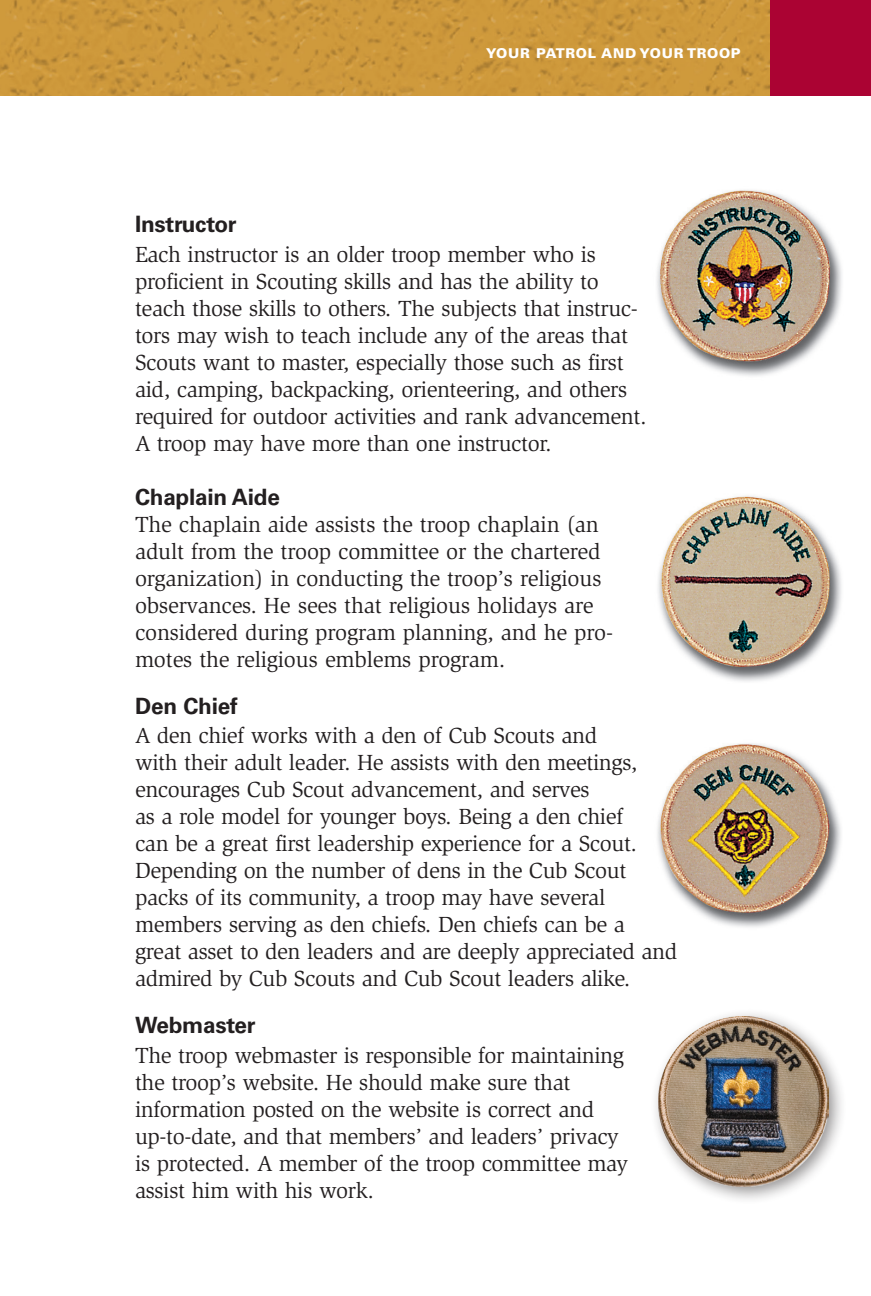
<style>
.page{position:relative;width:871px;height:1296px;background:#fff}
.page>*{position:absolute;margin:0;border:0;box-sizing:border-box;transform-origin:0 0}
.Paragraph_no_indent{font:22.5px/27px "Slimbach Std";letter-spacing:-.02em;color:#231f20}
._3{font:700 22.5px "Univers LT Std";letter-spacing:-.01em;color:#231f20}
.Paragraph_no_indent-2{font:700 22.5px "Univers LT Std";letter-spacing:-.01em;color:#231f20}
.Chapter_Folios{font:900 13.5px "Univers";letter-spacing:.05em;color:#fff}
</style>
<div class="page">
<img style="left:0;top:0;width:770px;height:96px">
<div style="left:770px;top:0;width:101px;height:96px;background:#ab0333"></div>
<img style="left:651px;top:184px;width:198px;height:198px;border-radius:99px">
<img style="left:653px;top:488px;width:198px;height:198px;border-radius:99px">
<img style="left:651px;top:734px;width:198px;height:198px;border-radius:99px">
<div style="left:649px;top:1007px;width:198px;height:198px;background:#231f20;opacity:.5"></div>
<img style="left:659px;top:1017px;width:169px;height:169px">
<p class="Chapter_Folios" style="left:486px;top:45px;width:256px">YOUR PATROL AND YOUR TROOP</p>
<p class="_3" style="left:135px;top:211px;width:103px">Instructor</p>
<p class="Paragraph_no_indent" style="left:135px;top:241px;width:513px">Each instructor is an older troop member who is proficient in Scouting skills and has the ability to teach those skills to others. The subjects that instruc&shy;tors may wish to teach include any of the areas that Scouts want to master, especially those such as first aid, camping, backpacking, orienteering, and others required for outdoor activities and rank advancement.<br>A troop may have more than one instructor.</p>
<p class="Paragraph_no_indent-2" style="left:135px;top:483px;width:146px">Chaplain Aide</p>
<p class="Paragraph_no_indent" style="left:135px;top:511px;width:479px">The chaplain aide assists the troop chaplain (an adult from the troop committee or the chartered organization) in conducting the troop’s religious observances. He sees that religious holidays are considered during program planning, and he pro&shy;motes the religious emblems program.</p>
<p class="_3" style="left:135px;top:693px;width:104px">Den Chief</p>
<p class="Paragraph_no_indent" style="left:135px;top:722px;width:543px">A den chief works with a den of Cub Scouts and<br>with their adult leader. He assists with den meetings, encourages Cub Scout advancement, and serves<br>as a role model for younger boys. Being a den chief<br>can be a great first leadership experience for a Scout.<br>Depending on the number of dens in the Cub Scout packs of its community, a troop may have several members serving as den chiefs. Den chiefs can be a<br>great asset to den leaders and are deeply appreciated and admired by Cub Scouts and Cub Scout leaders alike.</p>
<p class="_3" style="left:135px;top:1012px;width:122px">Webmaster</p>
<p class="Paragraph_no_indent" style="left:135px;top:1042px;width:494px">The troop webmaster is responsible for maintaining the troop’s website. He should make sure that information posted on the website is correct and up-to-date, and that members’ and leaders’ privacy is protected. A member of the troop committee may assist him with his work.</p>
</div>
